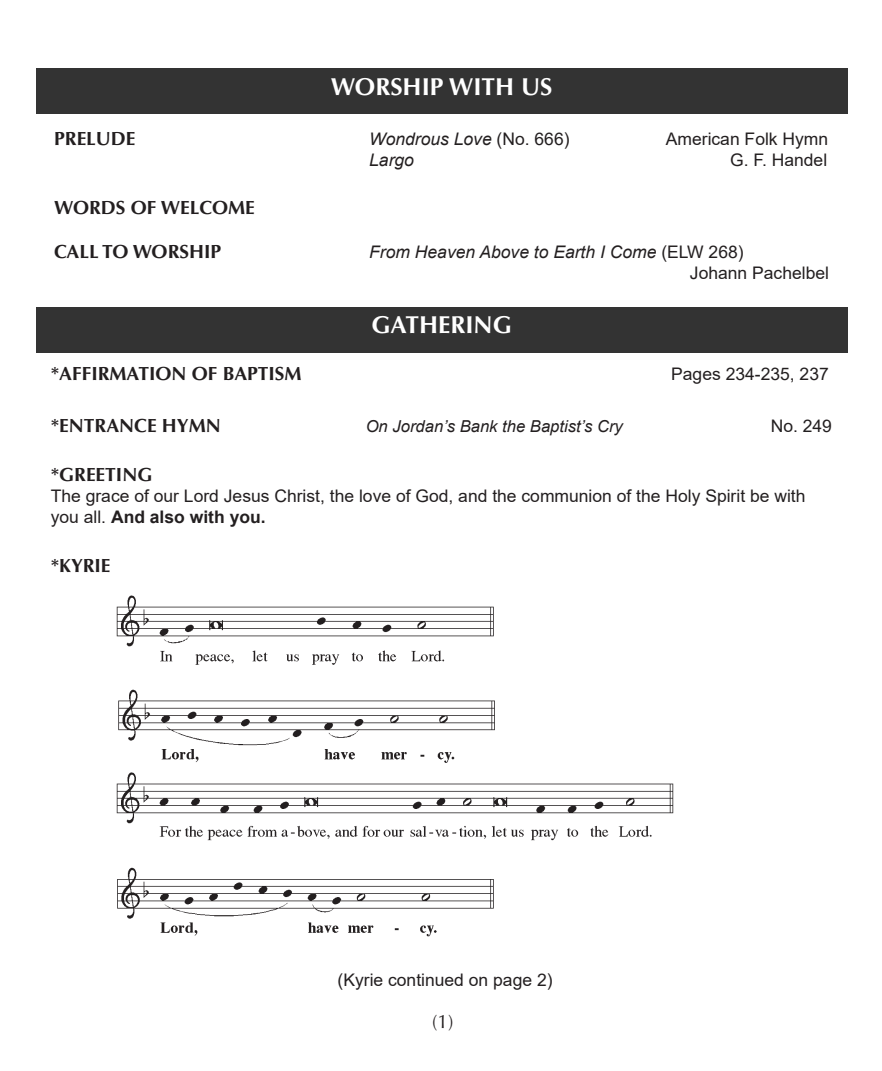
<style>
.page{position:relative;width:882px;height:1071px;background:#fff}
.page>*{position:absolute;margin:0;border:0;box-sizing:border-box;transform-origin:0 0}
.t1{font:700 24.5px "Optima LT Std";color:#fff}
.t2{font:700 19.07px "Optima LT Std";color:#231f20}
.t3{font:19.07px "Optima LT Std";color:#231f20}
.t4{font:17.32px/21px "Arial";color:#231f20}
.t5{font:italic 17.32px/21px "Arial";color:#231f20}
.t6{font:italic 16.45px "Arial";color:#231f20}
.s1{font-style:normal}
.s2{font-weight:700}
</style>
<div class="page">
<div style="left:36px;top:68px;width:811px;height:46px;background:#333"></div>
<div style="left:36px;top:307px;width:811px;height:45px;background:#333"></div>
<img style="left:116px;top:595px;width:558px;height:342px">
<h1 class="t1" style="left:331px;top:72px;width:223px">WORSHIP WITH US</h1>
<p class="t2" style="left:54px;top:127px;width:83px">PRELUDE</p>
<p class="t5" style="left:369px;top:128px;width:202px">Wondrous Love <span class="s1">(No. 666)</span></p>
<p class="t4" style="left:666px;top:128px;width:164px">American Folk Hymn</p>
<p class="t5" style="left:369px;top:149px;width:46px">Largo</p>
<p class="t4" style="left:730px;top:149px;width:99px">G. F. Handel</p>
<p class="t2" style="left:54px;top:196px;width:202px">WORDS OF WELCOME</p>
<p class="t2" style="left:54px;top:240px;width:168px">CALL TO WORSHIP</p>
<p class="t5" style="left:690px;top:242px;width:141px;text-indent:-321px">From Heaven Above to Earth I Come <span class="s1">(ELW 268)<br>Johann Pachelbel</span></p>
<h1 class="t1" style="left:372px;top:311px;width:142px">GATHERING</h1>
<p class="t2" style="left:51px;top:362px;width:252px">*AFFIRMATION OF BAPTISM</p>
<p class="t4" style="left:671px;top:363px;width:159px">Pages 234-235, 237</p>
<p class="t2" style="left:51px;top:415px;width:172px">*ENTRANCE HYMN</p>
<p class="t6" style="left:366px;top:416px;width:259px">On Jordan’s Bank the Baptist’s Cry</p>
<p class="t4" style="left:771px;top:416px;width:63px">No. 249</p>
<p class="t2" style="left:51px;top:463px;width:103px">*GREETING</p>
<p class="t4" style="left:51px;top:485px;width:756px">The grace of our Lord Jesus Christ, the love of God, and the communion of the Holy Spirit be with you all. <span class="s2">And also with you.</span></p>
<p class="t2" style="left:51px;top:555px;width:61px">*KYRIE</p>
<p class="t4" style="left:338px;top:970px;width:216px">(Kyrie continued on page 2)</p>
<p class="t3" style="left:432px;top:1010px;width:23px">(1)</p>
</div>
